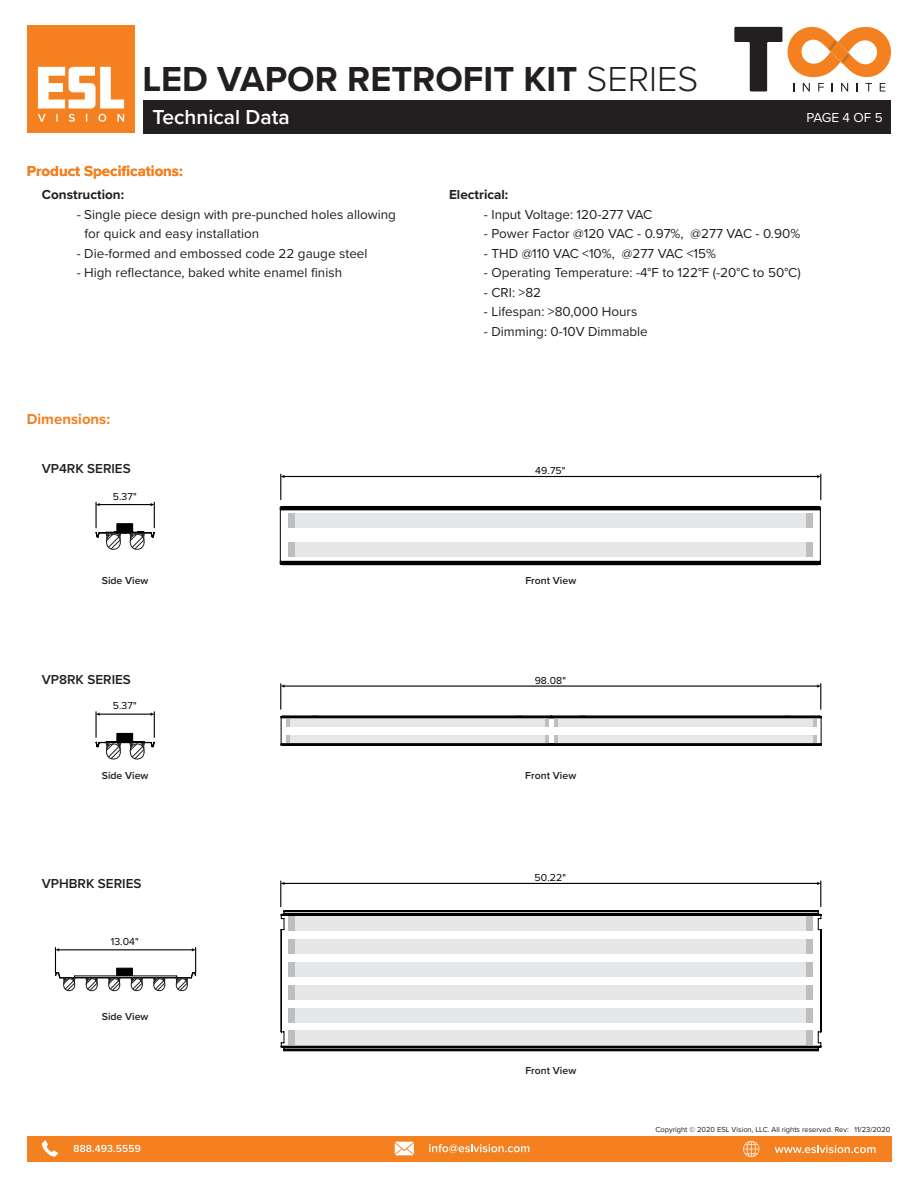
<style>
.page{position:relative;width:918px;height:1188px;background:#fff}
.page>*{position:absolute;margin:0;border:0;box-sizing:border-box;transform-origin:0 0}
.t1{font:700 36px "Proxima Nova";color:#231f20}
.t2{font:600 21px "Proxima Nova";color:#fff}
.t3{font:700 15px "Proxima Nova";color:#f58020}
.t4{font:13.5px/19.5px "Proxima Nova";color:#231f20}
.t5{font:600 13.5px "Proxima Nova";color:#231f20}
.t6{font:700 13.5px "Proxima Nova";color:#231f20}
.t7{font:13.5px "Proxima Nova";letter-spacing:-.02em;color:#fff}
.t8{font:600 10.5px "Proxima Nova";color:#231f20}
.t9{font:10.5px "Proxima Nova";letter-spacing:.01em;color:#010101}
.t10{font:7.5px "Proxima Nova";color:#231f20}
.s1{font-weight:300}
</style>
<div class="page">
<div style="left:27px;top:26px;width:108px;height:108px;background:#f58020"></div>
<svg style="left:38px;top:67px;width:86px;height:55px"></svg>
<div style="left:143px;top:100px;width:748px;height:34px;background:#231f20"></div>
<div style="left:27px;top:1136px;width:864px;height:25px;background:#f58020"></div>
<svg style="left:42px;top:1140px;width:16px;height:17px"></svg>
<svg style="left:74px;top:1145px;width:66px;height:7px"></svg>
<svg style="left:395px;top:1142px;width:19px;height:13px"></svg>
<svg style="left:429px;top:1144px;width:100px;height:9px"></svg>
<svg style="left:743px;top:1141px;width:16px;height:16px"></svg>
<svg style="left:775px;top:1145px;width:101px;height:8px"></svg>
<svg style="left:734px;top:27px;width:48px;height:64px"></svg>
<svg style="left:788px;top:26px;width:103px;height:65px"></svg>
<div style="left:116px;top:968px;width:17px;height:9px;background:#010101;border:1px solid #010101"></div>
<hr style="left:283px;top:883px;width:535px;height:1px;background:#010101">
<hr style="left:281px;top:744px;width:272px;height:1px;background:#010101">
<hr style="left:281px;top:717px;width:272px;height:1px;background:#010101">
<hr style="left:281px;top:718px;width:272px;height:1px;background:#010101">
<hr style="left:281px;top:743px;width:272px;height:1px;background:#010101">
<hr style="left:282px;top:716px;width:270px;height:1px;background:#010101">
<hr style="left:281px;top:745px;width:272px;height:1px;background:#010101">
<hr style="left:549px;top:744px;width:272px;height:1px;background:#010101">
<hr style="left:549px;top:717px;width:272px;height:1px;background:#010101">
<hr style="left:549px;top:718px;width:272px;height:1px;background:#010101">
<hr style="left:549px;top:743px;width:272px;height:1px;background:#010101">
<hr style="left:550px;top:716px;width:270px;height:1px;background:#010101">
<hr style="left:549px;top:745px;width:272px;height:1px;background:#010101">
<hr style="left:284px;top:913px;width:534px;height:1px;background:#010101">
<hr style="left:284px;top:911px;width:534px;height:1px;background:#010101">
<hr style="left:284px;top:914px;width:534px;height:1px;background:#010101">
<hr style="left:284px;top:1048px;width:534px;height:1px;background:#010101">
<hr style="left:284px;top:1049px;width:534px;height:1px;background:#010101">
<hr style="left:284px;top:1050px;width:534px;height:1px;background:#010101">
<hr style="left:284px;top:1047px;width:534px;height:1px;background:#010101">
<hr style="left:284px;top:910px;width:534px;height:1px;background:#010101">
<hr style="left:284px;top:1051px;width:534px;height:1px;background:#010101">
<hr style="left:281px;top:930px;width:1px;height:102px;background:#010101">
<hr style="left:821px;top:930px;width:1px;height:102px;background:#010101">
<hr style="left:281px;top:915px;width:540px;height:1px;background:#010101">
<hr style="left:281px;top:1046px;width:540px;height:1px;background:#010101">
<svg style="left:818px;top:1032px;width:4px;height:19px"></svg>
<svg style="left:281px;top:1032px;width:4px;height:19px"></svg>
<hr style="left:74px;top:978px;width:103px;height:1px;background:#010101">
<hr style="left:74px;top:977px;width:103px;height:1px;background:#010101">
<hr style="left:74px;top:976px;width:103px;height:1px;background:#010101">
<hr style="left:283px;top:686px;width:535px;height:1px;background:#010101">
<svg style="left:280px;top:684px;width:5px;height:25px"></svg>
<svg style="left:817px;top:684px;width:4px;height:25px"></svg>
<svg style="left:817px;top:881px;width:5px;height:49px"></svg>
<svg style="left:280px;top:881px;width:5px;height:49px"></svg>
<hr style="left:58px;top:949px;width:135px;height:1px;background:#010101">
<hr style="left:283px;top:476px;width:535px;height:1px;background:#010101">
<svg style="left:817px;top:474px;width:4px;height:26px"></svg>
<svg style="left:280px;top:474px;width:5px;height:26px"></svg>
<svg style="left:280px;top:506px;width:541px;height:59px"></svg>
<svg style="left:95px;top:502px;width:60px;height:48px"></svg>
<div style="left:116px;top:523px;width:17px;height:10px;background:#010101;border:1px solid #010101"></div>
<svg style="left:95px;top:712px;width:60px;height:48px"></svg>
<div style="left:116px;top:733px;width:17px;height:10px;background:#010101"></div>
<svg style="left:55px;top:947px;width:20px;height:45px"></svg>
<svg style="left:85px;top:975px;width:13px;height:17px"></svg>
<svg style="left:108px;top:968px;width:12px;height:24px"></svg>
<svg style="left:131px;top:968px;width:12px;height:24px"></svg>
<svg style="left:153px;top:975px;width:13px;height:17px"></svg>
<svg style="left:176px;top:947px;width:20px;height:45px"></svg>
<div style="left:288px;top:514px;width:525px;height:14px;background:#e6e7e8"></div>
<div style="left:288px;top:513px;width:7px;height:15px;background:#bcbec0"></div>
<div style="left:806px;top:513px;width:7px;height:15px;background:#bcbec0"></div>
<div style="left:288px;top:542px;width:525px;height:14px;background:#e6e7e8"></div>
<div style="left:288px;top:542px;width:7px;height:15px;background:#bcbec0"></div>
<div style="left:806px;top:542px;width:7px;height:15px;background:#bcbec0"></div>
<div style="left:287px;top:719px;width:262px;height:7px;background:#e6e7e8"></div>
<div style="left:287px;top:735px;width:262px;height:8px;background:#e6e7e8"></div>
<svg style="left:281px;top:716px;width:9px;height:28px"></svg>
<div style="left:554px;top:719px;width:262px;height:7px;background:#e6e7e8"></div>
<svg style="left:546px;top:718px;width:11px;height:8px"></svg>
<div style="left:554px;top:735px;width:262px;height:8px;background:#e6e7e8"></div>
<svg style="left:546px;top:735px;width:11px;height:9px"></svg>
<svg style="left:813px;top:716px;width:9px;height:30px"></svg>
<div style="left:288px;top:917px;width:525px;height:14px;background:#e6e7e8"></div>
<div style="left:288px;top:916px;width:7px;height:15px;background:#bcbec0"></div>
<div style="left:806px;top:916px;width:7px;height:15px;background:#bcbec0"></div>
<div style="left:288px;top:939px;width:525px;height:14px;background:#e6e7e8"></div>
<div style="left:288px;top:939px;width:7px;height:15px;background:#bcbec0"></div>
<div style="left:806px;top:939px;width:7px;height:15px;background:#bcbec0"></div>
<div style="left:288px;top:962px;width:525px;height:14px;background:#e6e7e8"></div>
<div style="left:288px;top:962px;width:7px;height:15px;background:#bcbec0"></div>
<div style="left:806px;top:962px;width:7px;height:15px;background:#bcbec0"></div>
<div style="left:288px;top:985px;width:525px;height:14px;background:#e6e7e8"></div>
<div style="left:288px;top:985px;width:7px;height:15px;background:#bcbec0"></div>
<div style="left:806px;top:985px;width:7px;height:15px;background:#bcbec0"></div>
<div style="left:288px;top:1008px;width:525px;height:14px;background:#e6e7e8"></div>
<div style="left:288px;top:1008px;width:7px;height:14px;background:#bcbec0"></div>
<div style="left:806px;top:1008px;width:7px;height:14px;background:#bcbec0"></div>
<div style="left:288px;top:1031px;width:525px;height:14px;background:#e6e7e8"></div>
<div style="left:288px;top:1030px;width:7px;height:15px;background:#bcbec0"></div>
<div style="left:806px;top:1030px;width:7px;height:15px;background:#bcbec0"></div>
<h1 class="t1" style="left:142px;top:53px;width:557px">LED VAPOR RETROFIT KIT <span class="s1">SERIES</span></h1>
<h2 class="t2" style="left:153px;top:101px;width:139px">Technical Data</h2>
<p class="t7" style="left:806px;top:108px;width:78px">PAGE 4 OF 5</p>
<p class="t3" style="left:27px;top:160px;width:158px">Product Specifications:</p>
<p class="t6" style="left:42px;top:185px;width:84px">Construction:</p>
<p class="t4" style="left:84px;top:204px;width:313px;text-indent:-8px">- Single piece design with pre-punched holes allowing for quick and easy installation</p>
<p class="t4" style="left:77px;top:243px;width:292px">- Die-formed and embossed code 22 gauge steel</p>
<p class="t4" style="left:77px;top:262px;width:267px">- High reflectance, baked white enamel finish</p>
<p class="t3" style="left:27px;top:408px;width:85px">Dimensions:</p>
<p class="t5" style="left:42px;top:458px;width:91px">VP4RK SERIES</p>
<p class="t9" style="left:113px;top:488px;width:25px">5.37"</p>
<p class="t6" style="left:449px;top:185px;width:61px">Electrical:</p>
<p class="t4" style="left:484px;top:204px;width:170px">- Input Voltage: 120-277 VAC</p>
<p class="t4" style="left:484px;top:223px;width:318px">- Power Factor @120 VAC - 0.97%, @277 VAC - 0.90%</p>
<p class="t4" style="left:484px;top:243px;width:234px">- THD @110 VAC &lt;10%, @277 VAC &lt;15%</p>
<p class="t4" style="left:484px;top:262px;width:318px">- Operating Temperature: -4°F to 122°F (-20°C to 50°C)</p>
<p class="t4" style="left:484px;top:282px;width:59px">- CRI: &gt;82</p>
<p class="t4" style="left:484px;top:301px;width:155px">- Lifespan: &gt;80,000 Hours</p>
<p class="t4" style="left:484px;top:321px;width:165px">- Dimming: 0-10V Dimmable</p>
<p class="t9" style="left:535px;top:463px;width:32px">49.75"</p>
<p class="t8" style="left:102px;top:573px;width:48px">Side View</p>
<p class="t8" style="left:525px;top:573px;width:52px">Front View</p>
<p class="t5" style="left:42px;top:669px;width:91px">VP8RK SERIES</p>
<p class="t9" style="left:535px;top:672px;width:33px">98.08"</p>
<p class="t9" style="left:113px;top:698px;width:25px">5.37"</p>
<p class="t8" style="left:102px;top:768px;width:48px">Side View</p>
<p class="t8" style="left:525px;top:768px;width:52px">Front View</p>
<p class="t5" style="left:42px;top:874px;width:101px">VPHBRK SERIES</p>
<p class="t9" style="left:111px;top:934px;width:30px">13.04"</p>
<p class="t8" style="left:102px;top:1009px;width:48px">Side View</p>
<p class="t9" style="left:535px;top:870px;width:33px">50.22"</p>
<p class="t8" style="left:525px;top:1063px;width:52px">Front View</p>
<p class="t10" style="left:854px;top:1123px;width:38px">11/23/2020</p>
<p class="t10" style="left:655px;top:1123px;width:195px">Copyright © 2020 ESL Vision, LLC. All rights reserved. Rev:</p>
</div>
